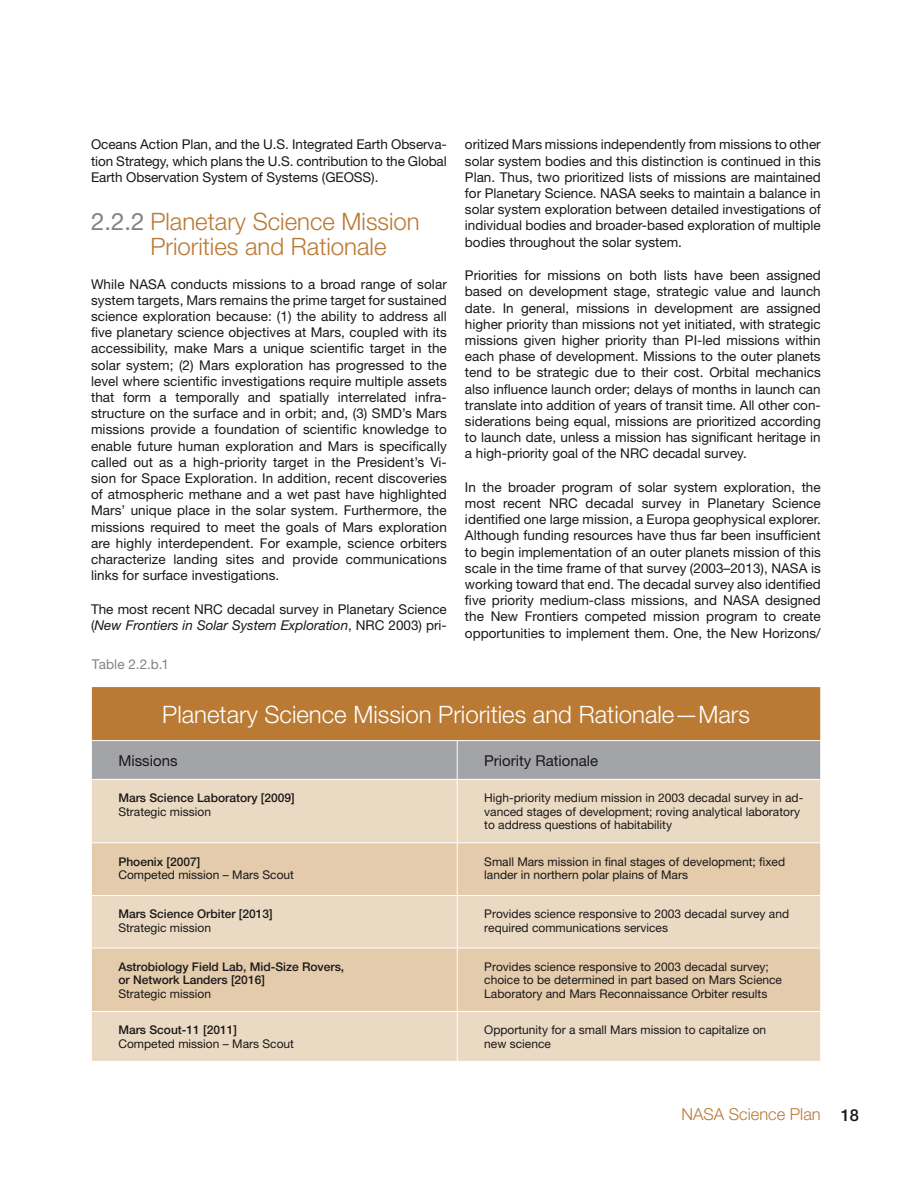
<style>
.page{position:relative;width:918px;height:1188px;background:#fff}
.page>*{position:absolute;margin:0;border:0;box-sizing:border-box;transform-origin:0 0}
.t1{font:300 24px/24.8px "Helvetica Neue";color:#ba7a34}
.t2{font:300 24px "Helvetica Neue";color:#fff}
.t3{font:300 16.5px "Helvetica Neue";color:#ba7a34}
.t4{font:15px "Helvetica Neue";color:#1a1818}
.t5{font:13.5px/16.2px "Helvetica Neue";color:#1a1818;text-align:justify}
.t6{font:13.5px "Helvetica Neue";letter-spacing:.01em;color:#818386}
.t7{font:12px/13.5px "Helvetica Neue";color:#1a1818}
.t8{font:500 12px/13.5px "Helvetica Neue";color:#1a1818}
.s1{font-weight:400;color:#818386}
.s2{font-style:italic}
.s3{font-weight:400}
.s4{font-weight:500}
.s5{font-weight:500;color:#1a1818}
</style>
<div class="page">
<div style="left:91px;top:687px;width:730px;height:54px;background:#ba7a34"></div>
<hr style="left:91px;top:687px;width:1px;height:53px;background:#fff">
<hr style="left:820px;top:687px;width:1px;height:53px;background:#fff">
<div style="left:92px;top:741px;width:728px;height:38px;background:#a2a4a7"></div>
<div style="left:92px;top:780px;width:728px;height:62px;background:#ebdac3"></div>
<div style="left:92px;top:1012px;width:728px;height:49px;background:#ebdac3"></div>
<svg style="left:92px;top:843px;width:728px;height:105px;background:#e7d2b7"></svg>
<div style="left:92px;top:949px;width:728px;height:62px;background:#e3cbab"></div>
<hr style="left:457px;top:741px;width:1px;height:38px;background:#fff">
<hr style="left:91px;top:740px;width:730px;height:1px;background:#fff">
<hr style="left:457px;top:780px;width:1px;height:62px;background:#fff">
<hr style="left:457px;top:843px;width:1px;height:52px;background:#fff">
<hr style="left:91px;top:895px;width:367px;height:1px;background:#fff">
<hr style="left:457px;top:896px;width:1px;height:52px;background:#fff">
<hr style="left:457px;top:948px;width:1px;height:63px;background:#fff">
<hr style="left:457px;top:1012px;width:1px;height:49px;background:#fff">
<hr style="left:458px;top:895px;width:362px;height:1px;background:#fff">
<p class="t5" style="left:91px;top:136px;width:357px">Oceans Action Plan, and the U.S. Integrated Earth Observa&shy;tion Strategy, which plans the U.S. contribution to the Global Earth Observation System of Systems (GEOSS).</p>
<h2 class="t1" style="left:150px;top:209px;width:271px;text-indent:-59px"><span class="s1">2.2.2</span> Planetary Science Mission<br>Priorities and Rationale</h2>
<p class="t5" style="left:91px;top:276px;width:357px">While NASA conducts missions to a broad range of solar system targets, Mars remains the prime target for sustained science exploration because: (1) the ability to address all five planetary science objectives at Mars, coupled with its accessibility, make Mars a unique scientific target in the solar system; (2) Mars exploration has progressed to the level where scientific investigations require multiple assets that form a temporally and spatially interrelated infra&shy;structure on the surface and in orbit; and, (3) SMD’s Mars missions provide a foundation of scientific knowledge to enable future human exploration and Mars is specifically called out as a high-priority target in the President’s Vi&shy;sion for Space Exploration. In addition, recent discoveries of atmospheric methane and a wet past have highlighted Mars’ unique place in the solar system. Furthermore, the missions required to meet the goals of Mars exploration are highly interdependent. For example, science orbiters characterize landing sites and provide communications links for surface investigations.</p>
<p class="t5" style="left:91px;top:601px;width:357px">The most recent NRC decadal survey in Planetary Science (<span class="s2">New Frontiers in Solar System Exploration</span>, NRC 2003) pri-</p>
<p class="t6" style="left:92px;top:656px;width:78px">Table 2.2.b.1</p>
<p class="t5" style="left:465px;top:136px;width:357px">oritized Mars missions independently from missions to other solar system bodies and this distinction is continued in this Plan. Thus, two prioritized lists of missions are maintained for Planetary Science. NASA seeks to maintain a balance in solar system exploration between detailed investigations of individual bodies and broader-based exploration of multiple bodies throughout the solar system.</p>
<p class="t5" style="left:465px;top:267px;width:357px">Priorities for missions on both lists have been assigned based on development stage, strategic value and launch date. In general, missions in development are assigned higher priority than missions not yet initiated, with strategic missions given higher priority than PI-led missions within each phase of development. Missions to the outer planets tend to be strategic due to their cost. Orbital mechanics also influence launch order; delays of months in launch can translate into addition of years of transit time. All other con&shy;siderations being equal, missions are prioritized according to launch date, unless a mission has significant heritage in a high-priority goal of the NRC decadal survey.</p>
<p class="t5" style="left:465px;top:479px;width:357px">In the broader program of solar system exploration, the most recent NRC decadal survey in Planetary Science identified one large mission, a Europa geophysical explorer.<br>Although funding resources have thus far been insufficient to begin implementation of an outer planets mission of this scale in the time frame of that survey (2003–2013), NASA is working toward that end. The decadal survey also identified five priority medium-class missions, and NASA designed the New Frontiers competed mission program to create opportunities to implement them. One, the New Horizons/</p>
<h2 class="t2" style="left:162px;top:700px;width:589px">Planetary Science Mission Priorities and Rationale—Mars</h2>
<p class="t4" style="left:118px;top:752px;width:61px">Missions</p>
<p class="t4" style="left:484px;top:752px;width:116px">Priority Rationale</p>
<p class="t8" style="left:118px;top:791px;width:178px">Mars Science Laboratory [2009]<br><span class="s3">Strategic mission</span></p>
<p class="t7" style="left:484px;top:791px;width:321px">High-priority medium mission in 2003 decadal survey in ad&shy;vanced stages of development; roving analytical laboratory to address questions of habitability</p>
<p class="t7" style="left:118px;top:855px;width:177px"><span class="s4">Phoenix [2007]<br></span>Competed mission – Mars Scout</p>
<p class="t7" style="left:484px;top:855px;width:302px">Small Mars mission in final stages of development; fixed lander in northern polar plains of Mars</p>
<p class="t8" style="left:118px;top:907px;width:156px">Mars Science Orbiter [2013]<br><span class="s3">Strategic mission</span></p>
<p class="t7" style="left:484px;top:907px;width:306px">Provides science responsive to 2003 decadal survey and required communications services</p>
<p class="t8" style="left:118px;top:960px;width:227px">Astrobiology Field Lab, Mid-Size Rovers, or Network Landers [2016]<br><span class="s3">Strategic mission</span></p>
<p class="t7" style="left:484px;top:960px;width:299px">Provides science responsive to 2003 decadal survey; choice to be determined in part based on Mars Science<br>Laboratory and Mars Reconnaissance Orbiter results</p>
<p class="t7" style="left:118px;top:1023px;width:177px"><span class="s4">Mars Scout-11 [2011]<br></span>Competed mission – Mars Scout</p>
<p class="t7" style="left:484px;top:1023px;width:284px">Opportunity for a small Mars mission to capitalize on new science</p>
<p class="t3" style="left:681px;top:1104px;width:179px">NASA Science Plan <span class="s5">18</span></p>
</div>
